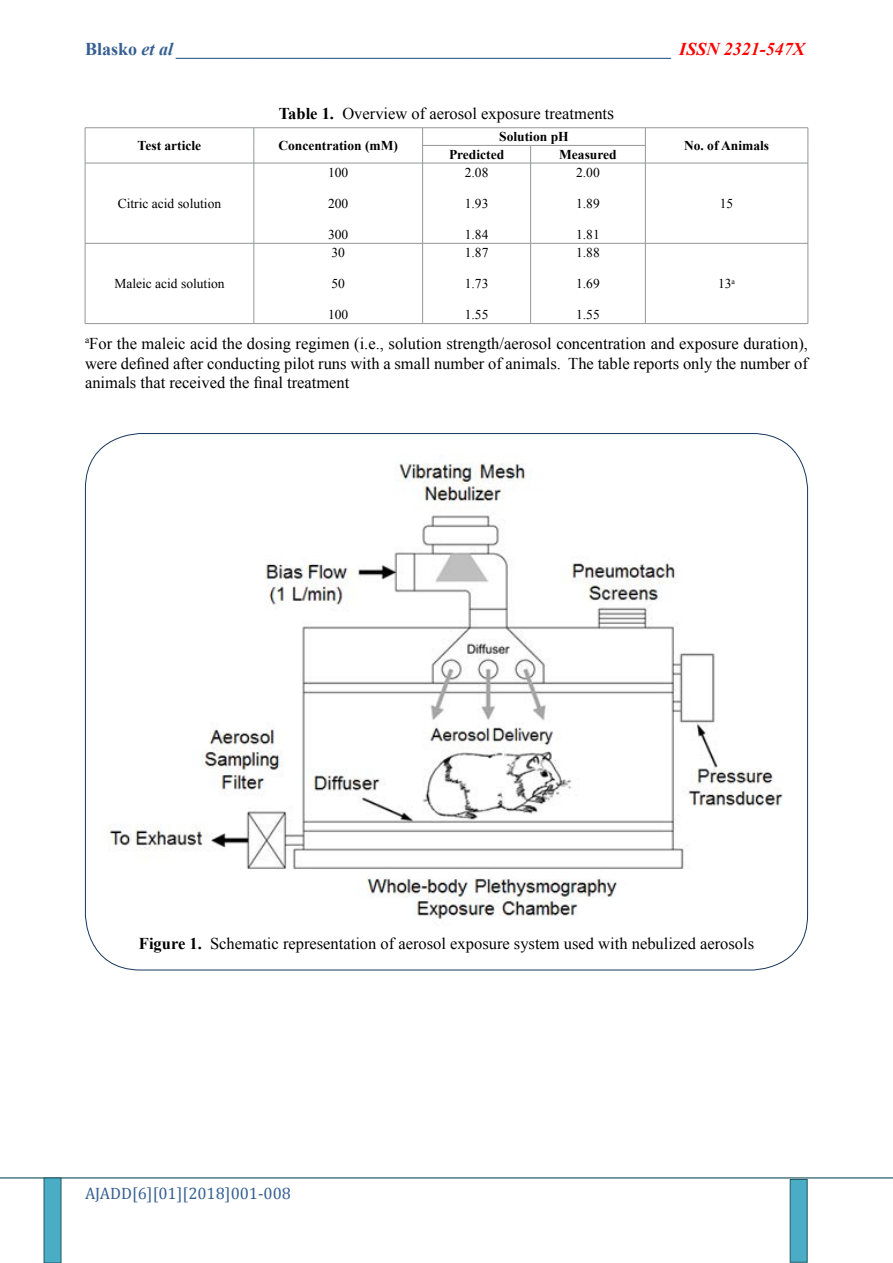
<style>
.page{position:relative;width:893px;height:1263px;background:#fff}
.page>*{position:absolute;margin:0;border:0;box-sizing:border-box;transform-origin:0 0}
.t1{font:italic 700 18px "Times New Roman";color:#365f92}
.t2{font:16.5px/19.8px "Times New Roman";color:#000;text-align:justify}
.t3{font:16.5px "Cambria";color:#365f92}
.t4{font:13.5px "Times New Roman";color:#000}
.t5{font:700 13.5px "Times New Roman";color:#000}
.s1{font-style:normal}
.s2{color:#f00}
.s3{font-weight:700}
.s4{font-size:18px}
</style>
<div class="page">
<hr style="left:0;top:1177px;width:893px;height:1px;background:#205867">
<div style="left:44px;top:1177px;width:17px;height:86px;background:#4aacc5;border:1px solid #205964"></div>
<div style="left:790px;top:1179px;width:17px;height:83px;background:#4aacc5;border:1px solid #205964"></div>
<hr style="left:85px;top:127px;width:169px;height:1px;background:#939598">
<hr style="left:254px;top:127px;width:169px;height:1px;background:#939598">
<hr style="left:423px;top:127px;width:108px;height:1px;background:#939598">
<hr style="left:531px;top:127px;width:114px;height:1px;background:#939598">
<hr style="left:645px;top:127px;width:163px;height:1px;background:#939598">
<svg style="left:85px;top:128px;width:1px;height:35px"></svg>
<svg style="left:254px;top:128px;width:1px;height:35px"></svg>
<hr style="left:423px;top:145px;width:108px;height:1px;background:#939598">
<svg style="left:422px;top:128px;width:1px;height:35px"></svg>
<hr style="left:531px;top:145px;width:114px;height:1px;background:#939598">
<svg style="left:530px;top:145px;width:1px;height:18px"></svg>
<svg style="left:645px;top:128px;width:1px;height:35px"></svg>
<svg style="left:808px;top:128px;width:1px;height:35px"></svg>
<hr style="left:85px;top:163px;width:169px;height:1px;background:#939598">
<hr style="left:85px;top:163px;width:1px;height:80px;background:#939598">
<hr style="left:254px;top:163px;width:169px;height:1px;background:#939598">
<hr style="left:254px;top:163px;width:1px;height:80px;background:#939598">
<hr style="left:423px;top:163px;width:108px;height:1px;background:#939598">
<hr style="left:422px;top:163px;width:1px;height:80px;background:#939598">
<hr style="left:531px;top:163px;width:114px;height:1px;background:#939598">
<hr style="left:530px;top:163px;width:1px;height:80px;background:#939598">
<hr style="left:645px;top:163px;width:163px;height:1px;background:#939598">
<hr style="left:645px;top:163px;width:1px;height:80px;background:#939598">
<hr style="left:808px;top:163px;width:1px;height:80px;background:#939598">
<hr style="left:85px;top:243px;width:169px;height:1px;background:#939598">
<hr style="left:85px;top:243px;width:1px;height:81px;background:#939598">
<hr style="left:254px;top:243px;width:169px;height:1px;background:#939598">
<hr style="left:254px;top:243px;width:1px;height:81px;background:#939598">
<hr style="left:423px;top:243px;width:108px;height:1px;background:#939598">
<hr style="left:422px;top:243px;width:1px;height:81px;background:#939598">
<hr style="left:531px;top:243px;width:114px;height:1px;background:#939598">
<hr style="left:530px;top:243px;width:1px;height:81px;background:#939598">
<hr style="left:645px;top:243px;width:163px;height:1px;background:#939598">
<hr style="left:645px;top:243px;width:1px;height:81px;background:#939598">
<hr style="left:808px;top:243px;width:1px;height:81px;background:#939598">
<hr style="left:85px;top:323px;width:169px;height:1px;background:#939598">
<hr style="left:254px;top:323px;width:169px;height:1px;background:#939598">
<hr style="left:423px;top:323px;width:108px;height:1px;background:#939598">
<hr style="left:531px;top:323px;width:114px;height:1px;background:#939598">
<hr style="left:645px;top:323px;width:163px;height:1px;background:#939598">
<img style="left:108px;top:461px;width:675px;height:458px">
<p class="t1" style="left:85px;top:36px;width:721px"><span class="s1">Blasko</span> et al _______________________________________________________ <span class="s2">ISSN 2321-547X</span></p>
<p class="t2" style="left:279px;top:104px;width:337px"><span class="s3">Table 1.</span> Overview of aerosol exposure treatment<span class="s4">s</span></p>
<p class="t5" style="left:138px;top:136px;width:65px">Test article</p>
<p class="t5" style="left:278px;top:136px;width:121px">Concentration (mM)</p>
<p class="t4" style="left:118px;top:194px;width:105px">Citric acid solution</p>
<p class="t4" style="left:114px;top:275px;width:112px">Maleic acid solution</p>
<p class="t4" style="left:328px;top:163px;width:22px">100</p>
<p class="t4" style="left:328px;top:194px;width:22px">200</p>
<p class="t4" style="left:328px;top:225px;width:22px">300</p>
<p class="t4" style="left:331px;top:243px;width:15px">30</p>
<p class="t4" style="left:331px;top:275px;width:15px">50</p>
<p class="t4" style="left:328px;top:306px;width:22px">100</p>
<p class="t5" style="left:499px;top:127px;width:71px">Solution pH</p>
<p class="t5" style="left:449px;top:145px;width:57px">Predicted</p>
<p class="t5" style="left:559px;top:145px;width:59px">Measured</p>
<p class="t4" style="left:465px;top:163px;width:25px">2.08</p>
<p class="t4" style="left:465px;top:194px;width:25px">1.93</p>
<p class="t4" style="left:465px;top:225px;width:25px">1.84</p>
<p class="t4" style="left:465px;top:243px;width:25px">1.87</p>
<p class="t4" style="left:465px;top:275px;width:25px">1.73</p>
<p class="t4" style="left:465px;top:306px;width:25px">1.55</p>
<p class="t4" style="left:576px;top:163px;width:25px">2.00</p>
<p class="t4" style="left:576px;top:194px;width:25px">1.89</p>
<p class="t4" style="left:576px;top:225px;width:25px">1.81</p>
<p class="t4" style="left:576px;top:243px;width:25px">1.88</p>
<p class="t4" style="left:576px;top:275px;width:25px">1.69</p>
<p class="t4" style="left:576px;top:306px;width:25px">1.55</p>
<p class="t5" style="left:684px;top:136px;width:87px">No. of Animals</p>
<p class="t4" style="left:720px;top:194px;width:15px">15</p>
<p class="t4" style="left:718px;top:275px;width:18px">13<sup>a</sup></p>
<p class="t2" style="left:85px;top:333px;width:724px"><sup>a</sup>For the maleic acid the dosing regimen (i.e., solution strength/aerosol concentration and exposure duration), were defined after conducting pilot runs with a small number of animals. The table reports only the number of animals that received the final treatment</p>
<p class="t2" style="left:139px;top:933px;width:617px"><span class="s3">Figure 1.</span> Schematic representation of aerosol exposure system used with nebulized aerosols</p>
<p class="t3" style="left:85px;top:1184px;width:207px">AJADD[6][01][2018]001-008</p>
</div>
